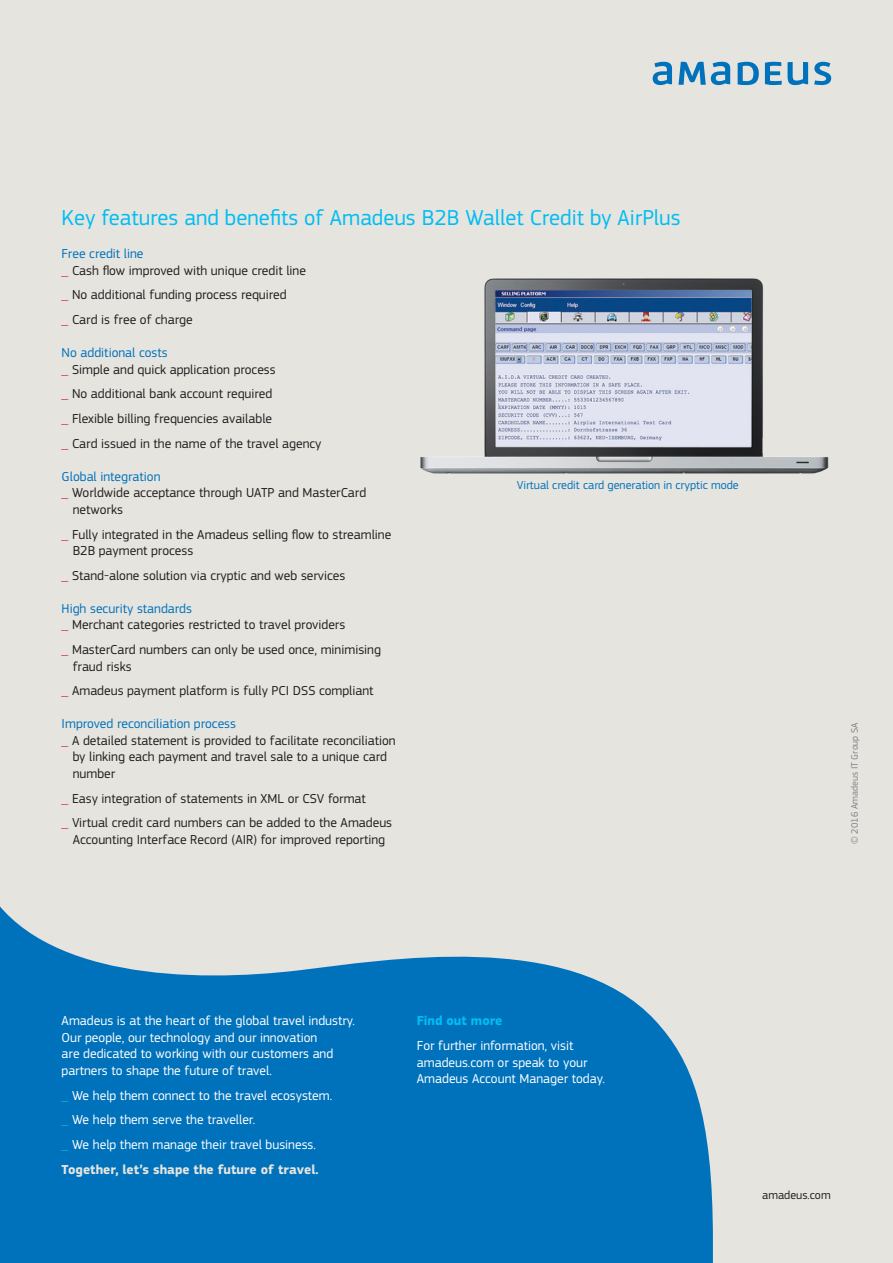
<style>
.page{position:relative;width:893px;height:1263px;background:#e6e4df}
.page>*{position:absolute;margin:0;border:0;box-sizing:border-box;transform-origin:0 0}
.t1{font:22.5px "Amadeus";color:#01bdf2}
.Body_Copy{font:13.5px "Amadeus";color:#231f20}
.Body_Copy_indent{font:13.5px/16.5px "Amadeus";color:#231f20}
.Body_Copy_indent-2{font:13.5px/16.5px "Amadeus";color:#fff}
.Blue_subhead{font:13.5px "Amadeus";color:#0072bc}
.t2{font:700 13.5px "Amadeus";color:#e6e4df}
.Body_Copy-2{font:13.5px "Amadeus";color:#0072bc}
.t3{font:700 13.5px "Amadeus";color:#01bdf2}
.blue_annotations{font:12px "Amadeus";color:#0072bc}
.t4{font:12px "Amadeus";color:#231f20}
.Body_Copy_indent-3{font:9.75px "Amadeus";color:#808285}
.s1{color:#d71466}
.s2{color:#01bdf2}
</style>
<div class="page">
<svg style="left:653px;top:62px;width:178px;height:23px"></svg>
<img style="left:420px;top:278px;width:409px;height:196px">
<svg style="left:0;top:906px;width:713px;height:357px;fill:#0072bc"></svg>
<p class="t1" style="left:62px;top:205px;width:620px">Key features and benefits of Amadeus B2B Wallet Credit by AirPlus</p>
<p class="Blue_subhead" style="left:62px;top:246px;width:83px">Free credit line</p>
<p class="Body_Copy" style="left:62px;top:262px;width:246px"><span class="s1">_</span> Cash flow improved with unique credit line</p>
<p class="Body_Copy" style="left:62px;top:287px;width:227px"><span class="s1">_</span> No additional funding process required</p>
<p class="Body_Copy" style="left:62px;top:312px;width:133px"><span class="s1">_</span> Card is free of charge</p>
<p class="Body_Copy-2" style="left:62px;top:345px;width:108px">No additional costs</p>
<p class="Body_Copy" style="left:62px;top:361px;width:216px"><span class="s1">_</span> Simple and quick application process</p>
<p class="Body_Copy" style="left:62px;top:386px;width:212px"><span class="s1">_</span> No additional bank account required</p>
<p class="Body_Copy" style="left:62px;top:411px;width:212px"><span class="s1">_</span> Flexible billing frequencies available</p>
<p class="Body_Copy" style="left:62px;top:436px;width:261px"><span class="s1">_</span> Card issued in the name of the travel agency</p>
<p class="Blue_subhead" style="left:62px;top:469px;width:100px">Global integration</p>
<p class="Body_Copy_indent" style="left:73px;top:485px;width:295px;text-indent:-11px"><span class="s1">_</span> Worldwide acceptance through UATP and MasterCard networks</p>
<p class="Body_Copy_indent" style="left:73px;top:526px;width:320px;text-indent:-11px"><span class="s1">_</span> Fully integrated in the Amadeus selling flow to streamline<br>B2B payment process</p>
<p class="Body_Copy" style="left:62px;top:568px;width:285px"><span class="s1">_</span> Stand-alone solution via cryptic and web services</p>
<p class="Blue_subhead" style="left:62px;top:601px;width:132px">High security standards</p>
<p class="Body_Copy" style="left:62px;top:617px;width:285px"><span class="s1">_</span> Merchant categories restricted to travel providers</p>
<p class="Body_Copy_indent" style="left:73px;top:641px;width:310px;text-indent:-11px"><span class="s1">_</span> MasterCard numbers can only be used once, minimising fraud risks</p>
<p class="Body_Copy" style="left:62px;top:683px;width:313px"><span class="s1">_</span> Amadeus payment platform is fully PCI DSS compliant</p>
<p class="Blue_subhead" style="left:62px;top:716px;width:176px">Improved reconciliation process</p>
<p class="Body_Copy_indent" style="left:73px;top:732px;width:324px;text-indent:-11px"><span class="s1">_</span> A detailed statement is provided to facilitate reconciliation by linking each payment and travel sale to a unique card number</p>
<p class="Body_Copy" style="left:62px;top:790px;width:306px"><span class="s1">_</span> Easy integration of statements in XML or CSV format</p>
<p class="Body_Copy_indent" style="left:62px;top:815px;width:332px;text-align:center"><span class="s1">_</span> Virtual credit card numbers can be added to the Amadeus<br>Accounting Interface Record (AIR) for improved reporting</p>
<p class="blue_annotations" style="left:517px;top:478px;width:223px">Virtual credit card generation in cryptic mode</p>
<p class="Body_Copy_indent-3" style="left:849px;top:844px;width:123px;rotate:-90deg">© 2016 Amadeus IT Group SA</p>
<p class="Body_Copy_indent-2" style="left:62px;top:1013px;width:295px">Amadeus is at the heart of the global travel industry.<br>Our people, our technology and our innovation<br>are dedicated to working with our customers and partners to shape the future of travel.</p>
<p class="Body_Copy_indent-2" style="left:62px;top:1087px;width:272px"><span class="s2">_</span> We help them connect to the travel ecosystem.</p>
<p class="Body_Copy_indent-2" style="left:62px;top:1112px;width:195px"><span class="s2">_</span> We help them serve the traveller.</p>
<p class="Body_Copy_indent-2" style="left:62px;top:1136px;width:256px"><span class="s2">_</span> We help them manage their travel business.</p>
<p class="t2" style="left:62px;top:1161px;width:258px">Together, let’s shape the future of travel.</p>
<p class="t3" style="left:417px;top:1013px;width:87px">Find out more</p>
<p class="Body_Copy_indent-2" style="left:417px;top:1037px;width:190px">For further information, visit amadeus.com or speak to your<br>Amadeus Account Manager today.</p>
<p class="t4" style="left:762px;top:1188px;width:70px">amadeus.com</p>
</div>
